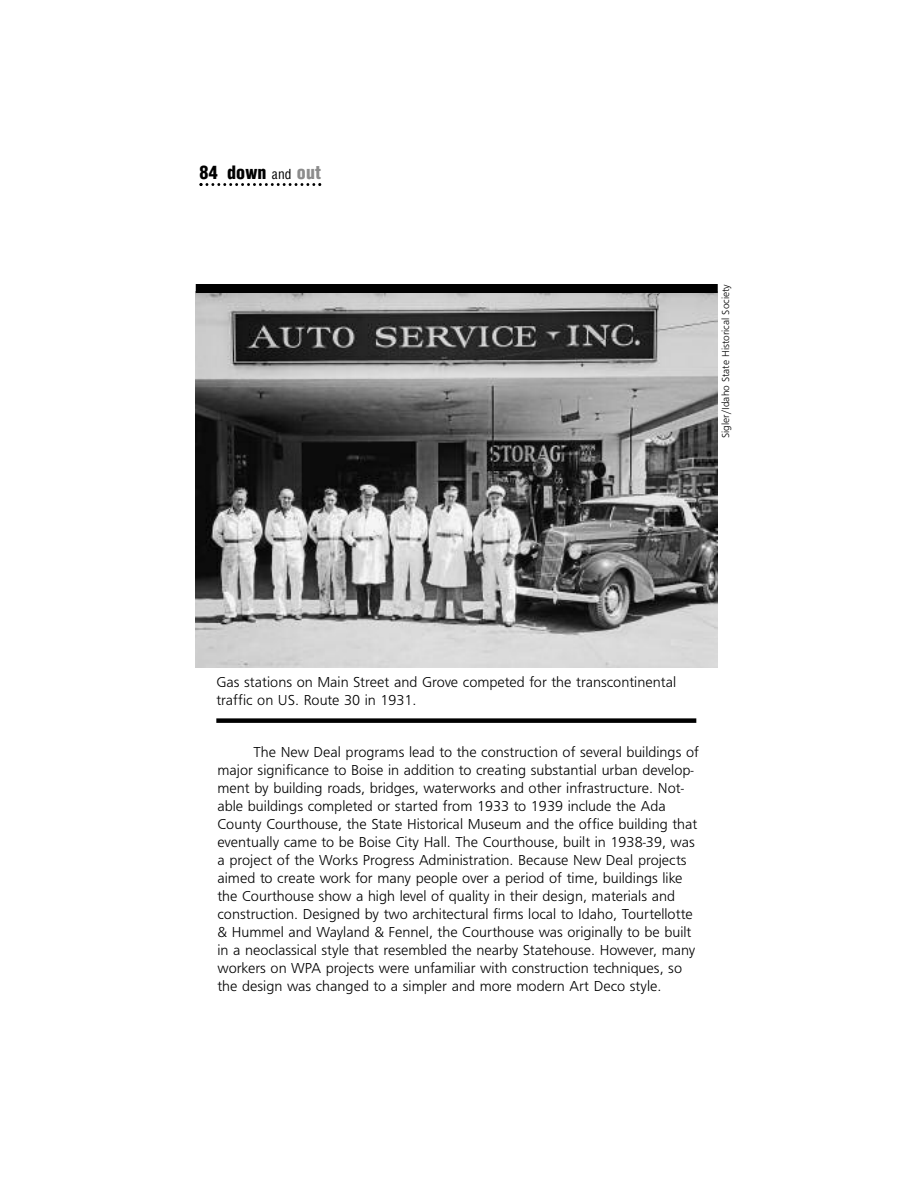
<style>
.page{position:relative;width:918px;height:1188px;background:#fff}
.page>*{position:absolute;margin:0;border:0;box-sizing:border-box;transform-origin:0 0}
.t1{font:900 condensed 18px "Helvetica";letter-spacing:.01em;color:#000}
.t2{font:15px/18px "Frugal Sans Light DTC";color:#000}
.t3{font:10.5px "Frugal Sans Light DTC";color:#000}
.s1{font-weight:400;font-size:13.5px}
.s2{color:#8c8c8c}
</style>
<div class="page">
<svg style="left:200px;top:183px;width:121px;height:3px"></svg>
<img style="left:196px;top:293px;width:522px;height:375px">
<div style="left:196px;top:284px;width:522px;height:9px;background:#000"></div>
<div style="left:216px;top:718px;width:480px;height:5px;background:#000"></div>
<p class="t1" style="left:200px;top:162px;width:123px">84 down <span class="s1">and</span> <span class="s2">out</span></p>
<p class="t3" style="left:719px;top:438px;width:155px;rotate:-90deg">Sigler/Idaho State Historical Society</p>
<p class="t2" style="left:216px;top:673px;width:461px">Gas stations on Main Street and Grove competed for the transcontinental traffic on US. Route 30 in 1931.</p>
<p class="t2" style="left:218px;top:743px;width:483px;text-indent:36px">The New Deal programs lead to the construction of several buildings of major significance to Boise in addition to creating substantial urban develop&shy;ment by building roads, bridges, waterworks and other infrastructure. Not&shy;able buildings completed or started from 1933 to 1939 include the Ada County Courthouse, the State Historical Museum and the office building that eventually came to be Boise City Hall. The Courthouse, built in 1938-39, was a project of the Works Progress Administration. Because New Deal projects aimed to create work for many people over a period of time, buildings like the Courthouse show a high level of quality in their design, materials and construction. Designed by two architectural firms local to Idaho, Tourtellotte &amp; Hummel and Wayland &amp; Fennel, the Courthouse was originally to be built in a neoclassical style that resembled the nearby Statehouse. However, many workers on WPA projects were unfamiliar with construction techniques, so the design was changed to a simpler and more modern Art Deco style.</p>
</div>
